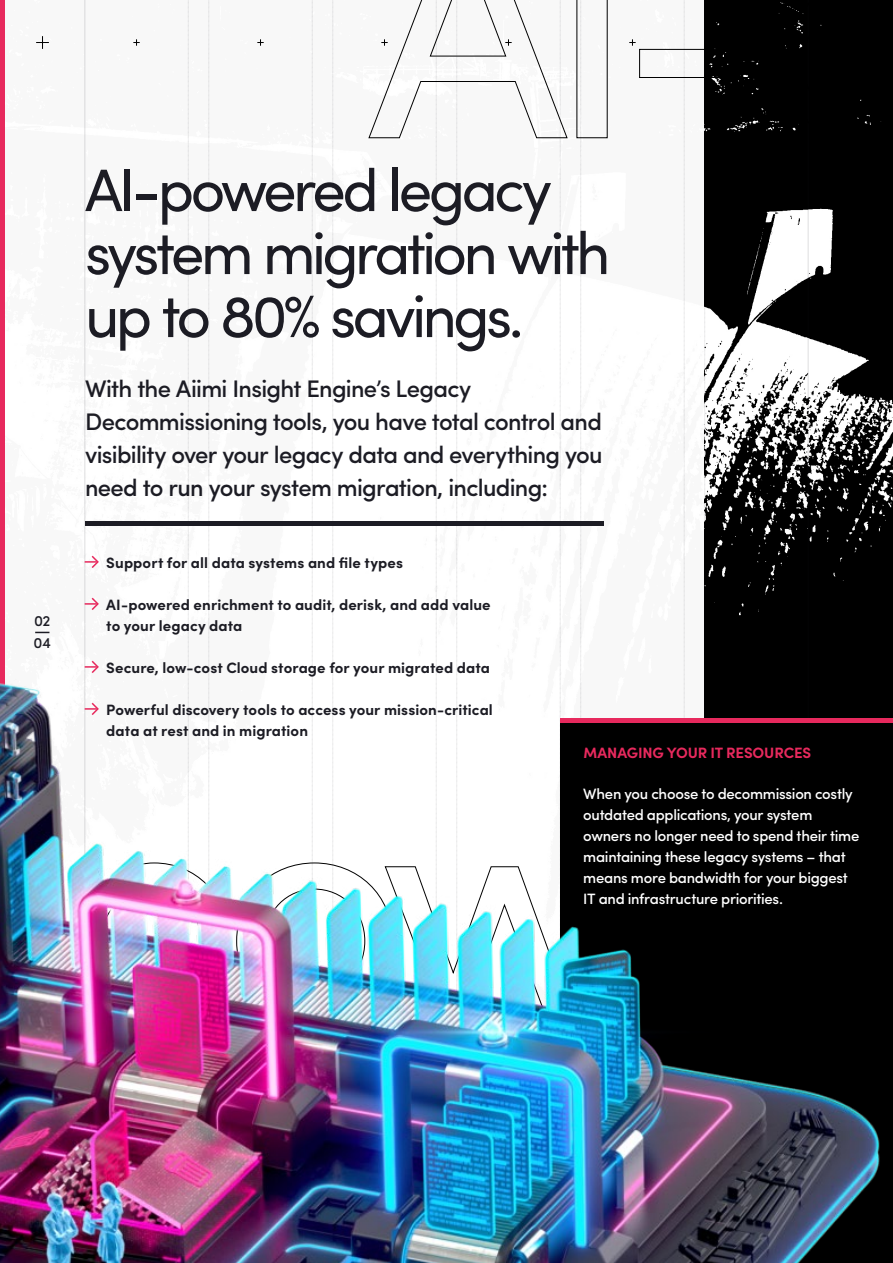
<style>
.page{position:relative;width:893px;height:1263px;background:#fff}
.page>*{position:absolute;margin:0;border:0;box-sizing:border-box;transform-origin:0 0}
.t1{font:60px/63px "Sofia Pro";letter-spacing:-.065em;color:#1c1c24}
.t2{font:500 24px/33px "Sofia Pro";letter-spacing:-.03em;color:#1c1c24}
.t3{font:700 15px/21px "Sofia Pro";letter-spacing:.005em;color:#1c1c24}
.t4{font:500 15px/21px "Sofia Pro";letter-spacing:-.02em;color:#fff}
.t5{font:700 15px "Sofia Pro";letter-spacing:-.01em;color:#e7295d}
.t6{font:500 15px/22.5px "Sofia Pro";color:#1c1c24}
</style>
<div class="page">
<svg style="left:36px;top:36px;width:13px;height:13px"></svg>
<hr style="left:0;top:0;width:4px;height:1263px;background:#e7295d">
<svg style="left:236px;top:0;width:657px;height:596px"></svg>
<img style="left:0;top:596px;width:893px;height:667px">
<hr style="left:85px;top:522px;width:518px;height:4px;background:#1c1c24">
<img style="left:73px;top:0;width:156px;height:1263px">
<svg style="left:35px;top:632px;width:14px;height:1px"></svg>
<p class="t6" style="left:34px;top:608px;width:19px">02<br>04</p>
<h1 class="t1" style="left:85px;top:155px;width:527px">AI-powered legacy system migration with up to 80% savings.</h1>
<h2 class="t2" style="left:85px;top:371px;width:519px">With the Aiimi Insight Engine’s Legacy Decommissioning tools, you have total control and visibility over your legacy data and everything you need to run your system migration, including:</h2>
<p class="t3" style="left:106px;top:551px;width:298px">Support for all data systems and file types</p>
<p class="t3" style="left:106px;top:593px;width:386px">AI-powered enrichment to audit, derisk, and add value to your legacy data</p>
<p class="t3" style="left:106px;top:656px;width:385px">Secure, low-cost Cloud storage for your migrated data</p>
<p class="t3" style="left:106px;top:698px;width:388px">Powerful discovery tools to access your mission-critical data at rest and in migration</p>
<p class="t5" style="left:583px;top:741px;width:229px">MANAGING YOUR IT RESOURCES</p>
<p class="t4" style="left:583px;top:782px;width:278px">When you choose to decommission costly outdated applications, your system owners no longer need to spend their time maintaining these legacy systems – that means more bandwidth for your biggest IT and infrastructure priorities.</p>
</div>
